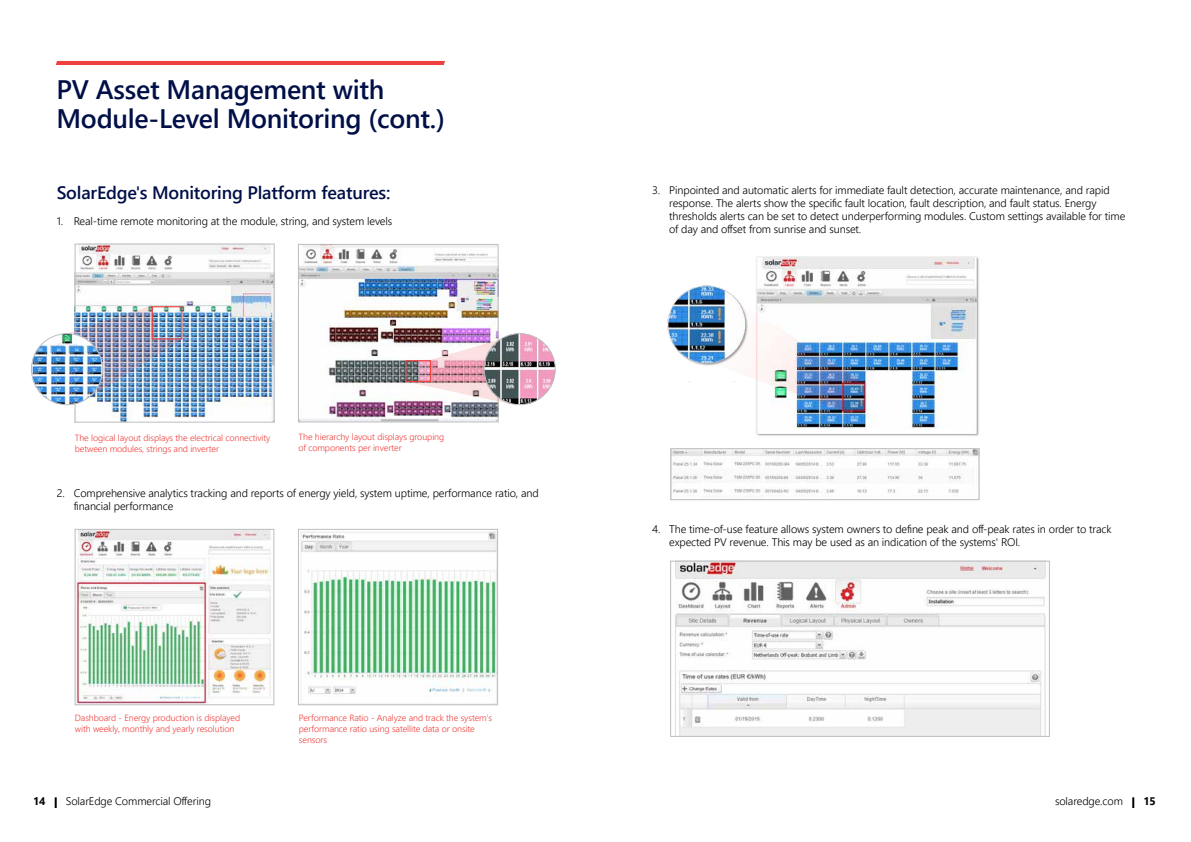
<style>
.page{position:relative;width:1191px;height:842px;background:#fff}
.page>*{position:absolute;margin:0;border:0;box-sizing:border-box;transform-origin:0 0}
.t1{font:600 26.8px/29px "Segoe UI";letter-spacing:-.01em;color:#000f47}
.t2{font:600 18px "Segoe UI";letter-spacing:-.01em;color:#000f47}
.t3{font:300 11px/13.2px "Segoe UI";letter-spacing:-.01em;color:#000}
.t4{font:700 11px "Segoe UI";color:#000}
.t5{font:300 9px/10.8px "Segoe UI";letter-spacing:-.01em;color:#ef413d}
</style>
<div class="page">
<svg style="left:1132px;top:797px;width:2px;height:11px"></svg>
<svg style="left:55px;top:797px;width:2px;height:11px"></svg>
<img style="left:300px;top:531px;width:196px;height:164px">
<div style="left:298px;top:529px;width:200px;height:176px;border:1px solid #bcbec0"></div>
<img style="left:77px;top:531px;width:194px;height:172px">
<div style="left:75px;top:529px;width:199px;height:176px;border:1px solid #bcbec0"></div>
<img style="left:668px;top:256px;width:311px;height:180px">
<img style="left:672px;top:450px;width:305px;height:44px">
<div style="left:670px;top:448px;width:309px;height:52px;border:1px solid #bcbec0"></div>
<img style="left:77px;top:246px;width:195px;height:174px">
<div style="left:75px;top:244px;width:199px;height:178px;border:1px solid #bcbec0"></div>
<img style="left:69px;top:305px;width:114px;height:96px">
<img style="left:31px;top:333px;width:72px;height:72px;border-radius:36px">
<div style="left:31px;top:333px;width:72px;height:72px;border:1px solid #bcbec0;border-radius:50%"></div>
<img style="left:300px;top:246px;width:196px;height:174px">
<div style="left:298px;top:244px;width:200px;height:178px;border:1px solid #bcbec0"></div>
<div style="left:405px;top:360px;width:26px;height:22px;border:1px solid #ef413d"></div>
<img style="left:406px;top:334px;width:100px;height:69px">
<img style="left:484px;top:333px;width:71px;height:72px;border-radius:36px">
<div style="left:484px;top:333px;width:71px;height:72px;border:1px solid #bcbec0;border-radius:50%"></div>
<hr style="left:56px;top:61px;width:389px;height:4px;background:#ef413d">
<img style="left:675px;top:563px;width:371px;height:172px">
<div style="left:670px;top:561px;width:379px;height:176px;border:1px solid #bcbec0"></div>
<h1 class="t1" style="left:57px;top:74px;width:390px">PV Asset Management with<br>Module-Level Monitoring (cont.)</h1>
<h2 class="t2" style="left:57px;top:178px;width:335px">SolarEdge's Monitoring Platform features:</h2>
<p class="t3" style="left:57px;top:215px;width:337px">1. Real-time remote monitoring at the module, string, and system levels</p>
<p class="t5" style="left:75px;top:432px;width:197px">The logical layout displays the electrical connectivity between modules, strings and inverter</p>
<p class="t5" style="left:298px;top:431px;width:147px">The hierarchy layout displays grouping of components per inverter</p>
<p class="t3" style="left:74px;top:486px;width:466px;text-indent:-17px">2. Comprehensive analytics tracking and reports of energy yield, system uptime, performance ratio, and financial performance</p>
<p class="t5" style="left:75px;top:712px;width:167px">Dashboard - Energy production is displayed with weekly, monthly and yearly resolution</p>
<p class="t5" style="left:299px;top:712px;width:195px">Performance Ratio - Analyze and track the system's performance ratio using satellite data or onsite sensors</p>
<p class="t3" style="left:669px;top:183px;width:457px;text-indent:-17px">3. Pinpointed and automatic alerts for immediate fault detection, accurate maintenance, and rapid response. The alerts show the specific fault location, fault description, and fault status. Energy thresholds alerts can be set to detect underperforming modules. Custom settings available for time of day and offset from sunrise and sunset.</p>
<p class="t3" style="left:669px;top:522px;width:444px;text-indent:-17px">4. The time-of-use feature allows system owners to define peak and off-peak rates in order to track expected PV revenue. This may be used as an indication of the systems' ROI.</p>
<p class="t4" style="left:33px;top:792px;width:14px">14</p>
<p class="t3" style="left:66px;top:794px;width:147px">SolarEdge Commercial Offering</p>
<p class="t3" style="left:1055px;top:794px;width:69px">solaredge.com</p>
<p class="t4" style="left:1143px;top:792px;width:14px">15</p>
</div>
